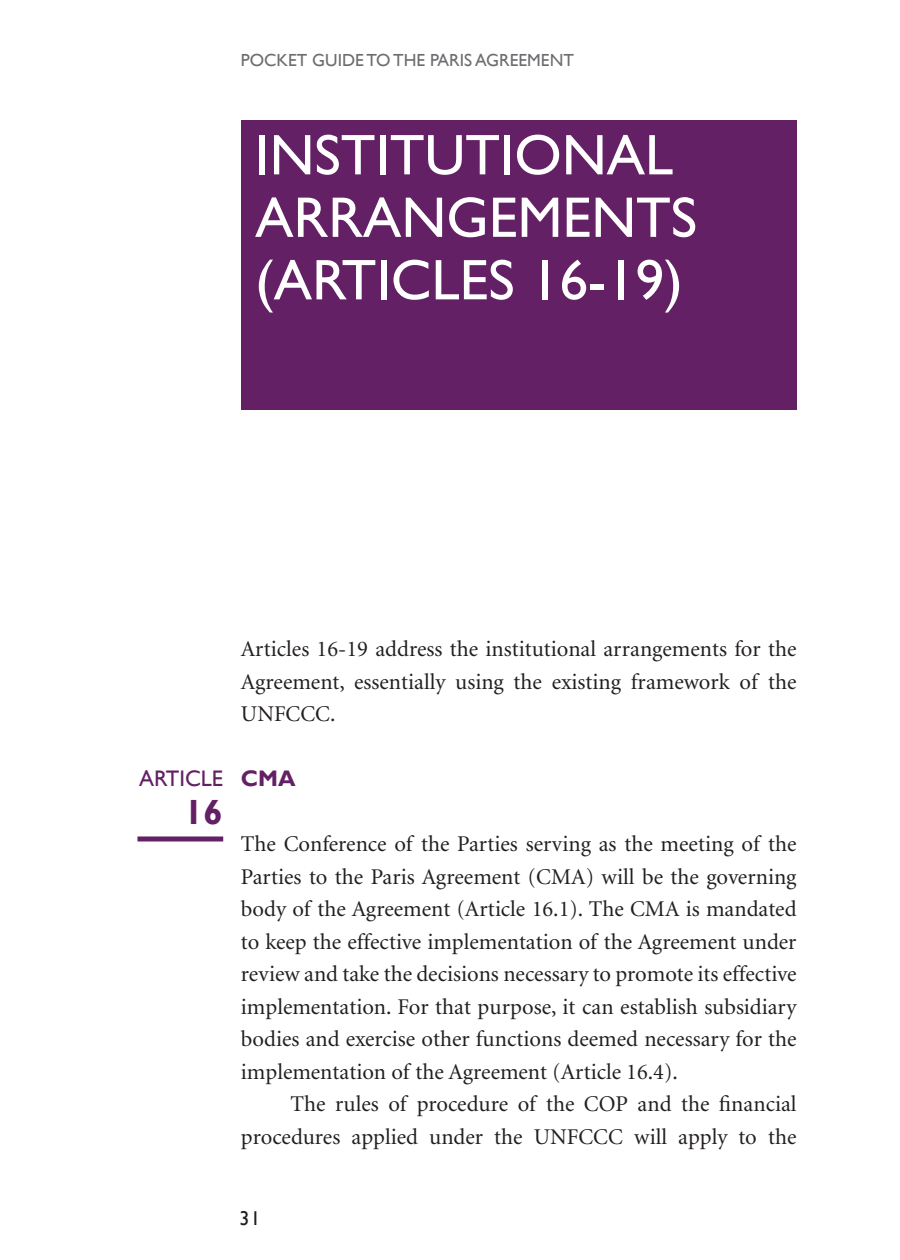
<style>
.page{position:relative;width:900px;height:1260px;background:#fff}
.page>*{position:absolute;margin:0;border:0;box-sizing:border-box;transform-origin:0 0}
.Section_name{font:57.5px/62.5px "Gill Sans";color:#fff}
.Article_Style_2{font:700 35px "Gill Sans";color:#642065}
.Body_Text{font:22.5px/32.5px "Minion";color:#231f20;text-align:justify}
.Article_Style_2-2{font:22.5px "Gill Sans";color:#642065}
.Final_Article{font:700 22.5px "Gill Sans";color:#642065}
.t1{font:20px "Gill Sans";color:#231f20}
.t2{font:17.5px "Gill Sans";color:#6c6d70}
</style>
<div class="page">
<div style="left:241px;top:120px;width:556px;height:290px;background:#642065"></div>
<div style="left:137px;top:836px;width:86px;height:5px;background:#642065"></div>
<p class="t2" style="left:241px;top:50px;width:335px">POCKET GUIDE TO THE PARIS AGREEMENT</p>
<p class="Section_name" style="left:255px;top:125px;width:444px">INSTITUTIONAL<br>ARRANGEMENTS (ARTICLES 16-19)</p>
<p class="Body_Text" style="left:241px;top:633px;width:557px">Articles 16-19 address the institutional arrangements for the Agreement, essentially using the existing framework of the UNFCCC.</p>
<p class="Article_Style_2-2" style="left:139px;top:765px;width:85px">ARTICLE</p>
<p class="Article_Style_2" style="left:184px;top:791px;width:40px">16</p>
<p class="Final_Article" style="left:241px;top:765px;width:56px">CMA</p>
<p class="Body_Text" style="left:241px;top:828px;width:557px">The Conference of the Parties serving as the meeting of the Parties to the Paris Agreement (CMA) will be the governing body of the Agreement (Article 16.1). The CMA is mandated to keep the effective implementation of the Agreement under review and take the decisions necessary to promote its effective implementation. For that purpose, it can establish subsidiary bodies and exercise other functions deemed necessary for the implementation of the Agreement (Article 16.4).</p>
<p class="Body_Text" style="left:241px;top:1088px;width:557px;text-align:right">The rules of procedure of the COP and the financial procedures applied under the UNFCCC will apply to the</p>
<p class="t1" style="left:239px;top:1206px;width:23px">31</p>
</div>
